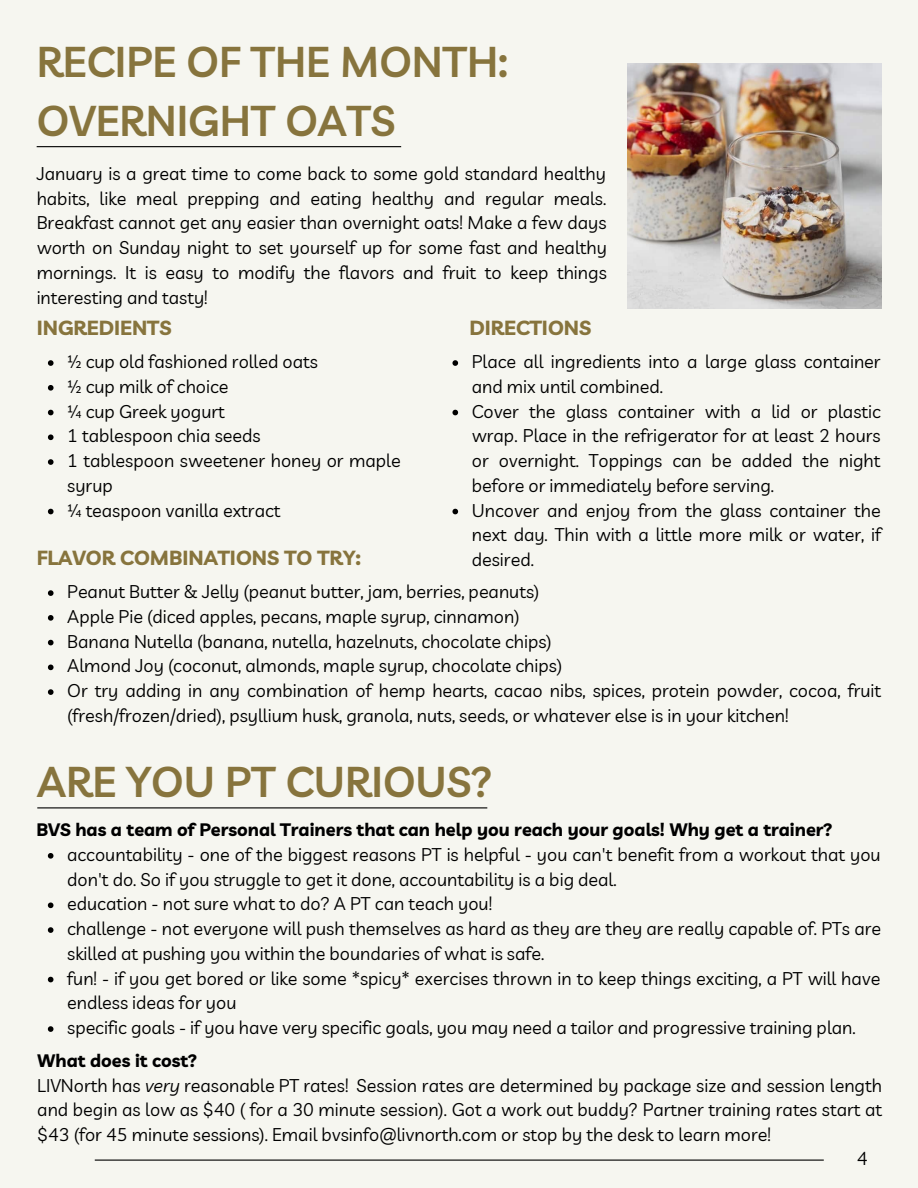
<style>
.page{position:relative;width:918px;height:1188px;background:#f6f6f0}
.page>*{position:absolute;margin:0;border:0;box-sizing:border-box;transform-origin:0 0}
.t1{font:600 42px/58.5px "Livvic";color:#87743d}
.t2{font:700 20.4px "Livvic";color:#87743d}
.t3{font:18.3px "Livvic";color:#000}
.t4{font:18px/24.8px "Livvic";color:#000}
.t5{font:700 18px "Livvic";color:#000}
.s1{font-weight:700}
.s2{font-style:italic}
</style>
<div class="page">
<hr style="left:95px;top:1160px;width:729px;height:1px;background:#000">
<hr style="left:37px;top:146px;width:364px;height:1px;background:#000">
<img style="left:627px;top:64px;width:255px;height:245px">
<svg style="left:48px;top:360px;width:6px;height:6px"></svg>
<svg style="left:48px;top:385px;width:6px;height:6px"></svg>
<svg style="left:48px;top:410px;width:6px;height:5px"></svg>
<svg style="left:48px;top:434px;width:6px;height:6px"></svg>
<svg style="left:48px;top:459px;width:6px;height:6px"></svg>
<svg style="left:48px;top:509px;width:6px;height:5px"></svg>
<svg style="left:452px;top:360px;width:6px;height:6px"></svg>
<svg style="left:452px;top:410px;width:6px;height:5px"></svg>
<svg style="left:452px;top:509px;width:6px;height:5px"></svg>
<svg style="left:48px;top:590px;width:6px;height:6px"></svg>
<svg style="left:48px;top:615px;width:6px;height:6px"></svg>
<svg style="left:48px;top:640px;width:6px;height:5px"></svg>
<svg style="left:48px;top:665px;width:6px;height:5px"></svg>
<svg style="left:48px;top:689px;width:6px;height:6px"></svg>
<hr style="left:37px;top:807px;width:450px;height:1px;background:#000">
<svg style="left:48px;top:853px;width:5px;height:6px"></svg>
<svg style="left:48px;top:903px;width:5px;height:5px"></svg>
<svg style="left:48px;top:927px;width:5px;height:6px"></svg>
<svg style="left:48px;top:977px;width:5px;height:5px"></svg>
<svg style="left:48px;top:1026px;width:5px;height:6px"></svg>
<h1 class="t1" style="left:37px;top:32px;width:473px">RECIPE OF THE MONTH:<br>OVERNIGHT OATS</h1>
<p class="t4" style="left:37px;top:161px;width:572px;text-align:justify">January is a great time to come back to some gold standard healthy habits, like meal prepping and eating healthy and regular meals.<br>Breakfast cannot get any easier than overnight oats! Make a few days worth on Sunday night to set yourself up for some fast and healthy mornings. It is easy to modify the flavors and fruit to keep things interesting and tasty!</p>
<p class="t2" style="left:37px;top:314px;width:136px">INGREDIENTS</p>
<p class="t4" style="left:67px;top:349px;width:335px">½ cup old fashioned rolled oats<br>½ cup milk of choice<br>¼ cup Greek yogurt<br>1 tablespoon chia seeds<br>1 tablespoon sweetener honey or maple syrup<br>¼ teaspoon vanilla extract</p>
<p class="t2" style="left:469px;top:314px;width:123px">DIRECTIONS</p>
<p class="t4" style="left:472px;top:349px;width:411px">Place all ingredients into a large glass container and mix until combined.<br>Cover the glass container with a lid or plastic wrap. Place in the refrigerator for at least 2 hours or overnight. Toppings can be added the night before or immediately before serving.<br>Uncover and enjoy from the glass container the next day. Thin with a little more milk or water, if</p>
<p class="t2" style="left:37px;top:544px;width:326px">FLAVOR COMBINATIONS TO TRY:</p>
<p class="t4" style="left:67px;top:543px;width:474px;line-height:32.1px;text-indent:405px">desired.<br>Peanut Butter &amp; Jelly (peanut butter, jam, berries, peanuts)</p>
<p class="t4" style="left:67px;top:604px;width:815px">Apple Pie (diced apples, pecans, maple syrup, cinnamon)<br>Banana Nutella (banana, nutella, hazelnuts, chocolate chips)<br>Almond Joy (coconut, almonds, maple syrup, chocolate chips)<br>Or try adding in any combination of hemp hearts, cacao nibs, spices, protein powder, cocoa, fruit (fresh/frozen/dried), psyllium husk, granola, nuts, seeds, or whatever else is in your kitchen!</p>
<h1 class="t1" style="left:37px;top:752px;width:457px">ARE YOU PT CURIOUS?</h1>
<p class="t5" style="left:37px;top:818px;width:798px">BVS has a team of Personal Trainers that can help you reach your goals! Why get a trainer?</p>
<p class="t4" style="left:67px;top:842px;width:815px">accountability - one of the biggest reasons PT is helpful - you can't benefit from a workout that you don't do. So if you struggle to get it done, accountability is a big deal.<br>education - not sure what to do? A PT can teach you!<br>challenge - not everyone will push themselves as hard as they are they are really capable of. PTs are skilled at pushing you within the boundaries of what is safe.<br>fun! - if you get bored or like some *spicy* exercises thrown in to keep things exciting, a PT will have endless ideas for you<br>specific goals - if you have very specific goals, you may need a tailor and progressive training plan.</p>
<p class="t4" style="left:37px;top:1048px;width:846px"><span class="s1">What does it cost?<br></span>LIVNorth has <span class="s2">very</span> reasonable PT rates! Session rates are determined by package size and session length and begin as low as $40 ( for a 30 minute session). Got a work out buddy? Partner training rates start at $43 (for 45 minute sessions). Email bvsinfo@livnorth.com or stop by the desk to learn more!</p>
<p class="t3" style="left:857px;top:1147px;width:13px">4</p>
</div>
